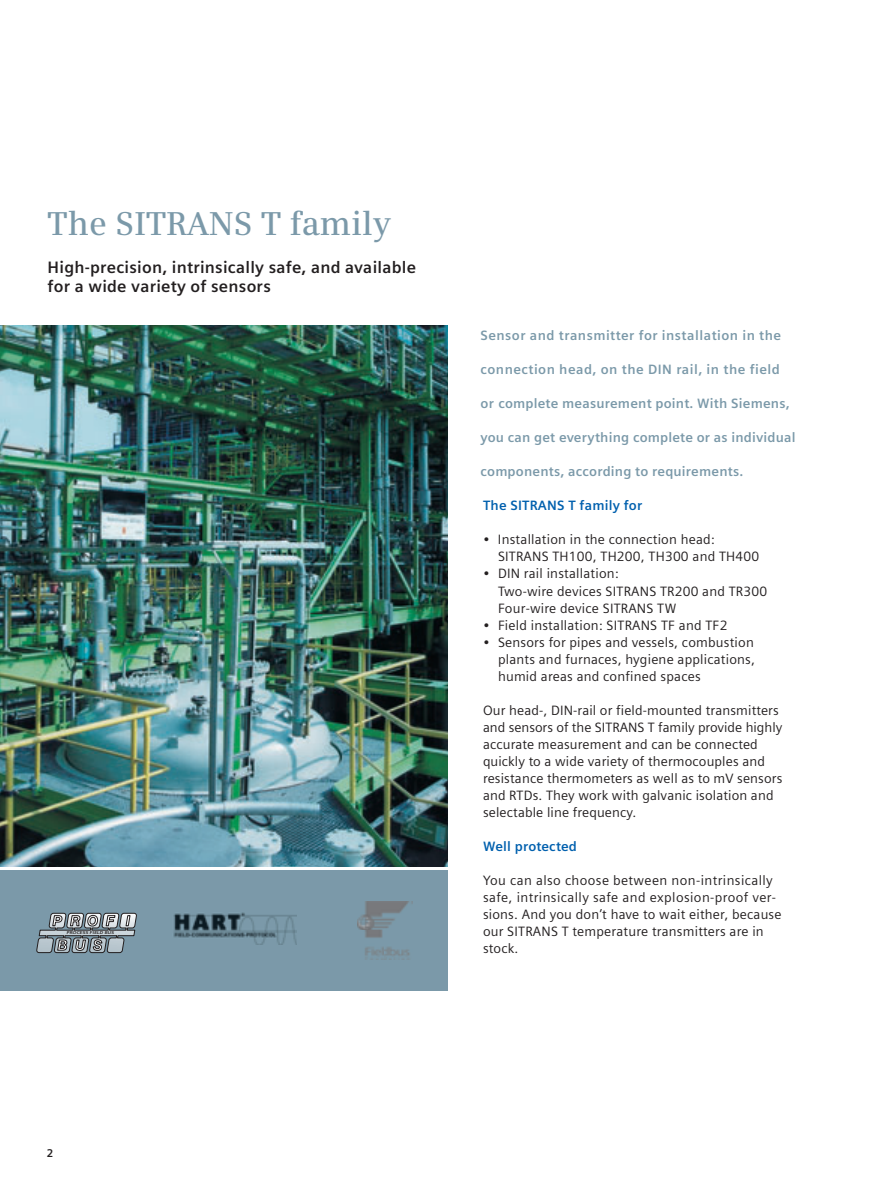
<style>
.page{position:relative;width:893px;height:1191px;background:#fff}
.page>*{position:absolute;margin:0;border:0;box-sizing:border-box;transform-origin:0 0}
.t1{font:600 33px "Siemens Serif OT";letter-spacing:.005em;color:#7b99a9}
.t2{font:700 16.5px/19.2px "Siemens Sans OT";letter-spacing:.015em;color:#231f20}
.t3{font:13.5px/17px "Siemens Sans OT";letter-spacing:.015em;color:#231f20}
.t4{font:700 13.5px "Siemens Sans OT";letter-spacing:.015em;color:#7b99a9}
.t5{font:700 13.5px "Siemens Sans OT";letter-spacing:.035em;color:#7b99a9}
.t6{font:700 13.5px "Siemens Sans OT";letter-spacing:.015em;color:#0160ae}
.t7{font:700 11.25px "Siemens Sans OT";color:#231f20}
.t8{font:italic 700 4.2px "Siemens Sans";color:#231f20;scale:1.25 1}
</style>
<div class="page">
<img style="left:0;top:326px;width:447px;height:540px">
<div style="left:0;top:870px;width:447px;height:120px;background:#7b99a9"></div>
<img style="left:358px;top:901px;width:54px;height:58px">
<img style="left:173px;top:912px;width:123px;height:32px">
<svg style="left:36px;top:913px;width:101px;height:40px"></svg>
<h1 class="t1" style="left:48px;top:208px;width:345px">The SITRANS T family</h1>
<p class="t2" style="left:48px;top:259px;width:370px">High-precision, intrinsically safe, and available for a wide variety of sensors</p>
<p class="t8" style="left:66px;top:931px;width:40px">PROCESS FIELD BUS</p>
<p class="t5" style="left:480px;top:329px;width:302px">Sensor and transmitter for installation in the</p>
<p class="t5" style="left:480px;top:363px;width:301px">connection head, on the DIN rail, in the field</p>
<p class="t4" style="left:480px;top:397px;width:311px">or complete measurement point. With Siemens,</p>
<p class="t4" style="left:480px;top:431px;width:317px">you can get everything complete or as individual</p>
<p class="t4" style="left:480px;top:465px;width:264px">components, according to requirements.</p>
<p class="t6" style="left:483px;top:499px;width:161px">The SITRANS T family for</p>
<p class="t3" style="left:498px;top:532px;width:263px;text-indent:-15px">• Installation in the connection head:<br>SITRANS TH100, TH200, TH300 and TH400</p>
<p class="t3" style="left:498px;top:566px;width:271px;text-indent:-15px">• DIN rail installation:<br>Two-wire devices SITRANS TR200 and TR300<br>Four-wire device SITRANS TW</p>
<p class="t3" style="left:483px;top:617px;width:246px">• Field installation: SITRANS TF and TF2</p>
<p class="t3" style="left:498px;top:634px;width:259px;text-align:justify;text-indent:-15px">• Sensors for pipes and vessels, combustion plants and furnaces, hygiene applications, humid areas and confined spaces</p>
<p class="t3" style="left:483px;top:702px;width:301px">Our head-, DIN-rail or field-mounted transmitters and sensors of the SITRANS T family provide highly accurate measurement and can be connected quickly to a wide variety of thermocouples and resistance thermometers as well as to mV sensors and RTDs. They work with galvanic isolation and selectable line frequency.</p>
<p class="t6" style="left:483px;top:839px;width:96px">Well protected</p>
<p class="t3" style="left:483px;top:872px;width:300px">You can also choose between non-intrinsically safe, intrinsically safe and explosion-proof ver&shy;sions. And you don’t have to wait either, because our SITRANS T temperature transmitters are in stock.</p>
<p class="t7" style="left:47px;top:1147px;width:8px">2</p>
</div>
